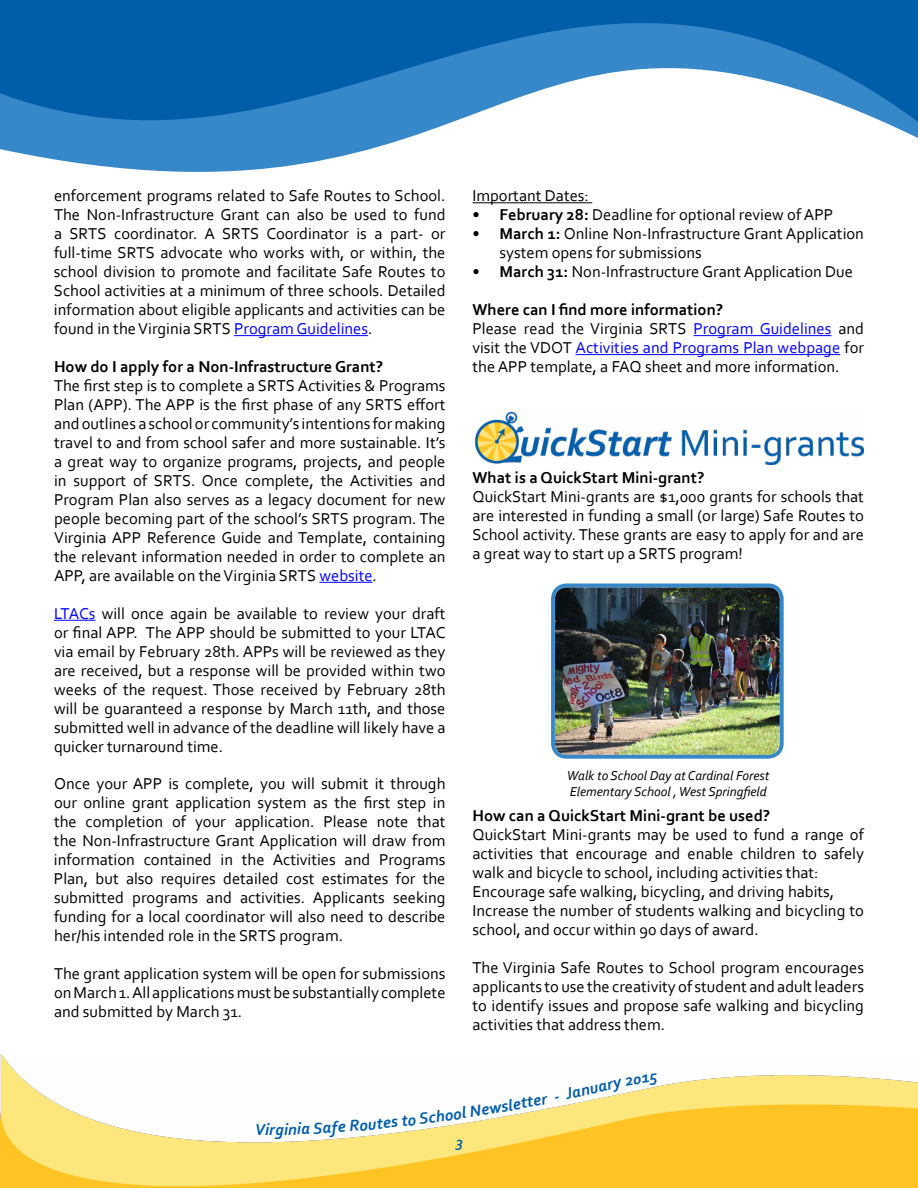
<style>
.page{position:relative;width:918px;height:1188px;background:#fff}
.page>*{position:absolute;margin:0;border:0;box-sizing:border-box;transform-origin:0 0}
.t1{font:16.5px/18.9px "Corbel";color:#000;text-align:justify}
.t2{font:700 16.5px "Corbel";color:#000}
.t3{font:italic 700 16.5px "Corbel";color:#005daa}
.t4{font:italic 700 15px "Corbel";color:#005daa}
.t5{font:italic 13.5px/15.6px "Corbel";color:#000}
.s1{color:#00f}
.s2{font-weight:700}
</style>
<div class="page">
<img style="left:0;top:1054px;width:918px;height:134px">
<svg style="left:0;top:0;width:918px;height:172px"></svg>
<hr style="left:234px;top:335px;width:134px;height:1px;background:#00f">
<hr style="left:319px;top:582px;width:54px;height:1px;background:#00f">
<hr style="left:54px;top:620px;width:42px;height:1px;background:#00f">
<hr style="left:472px;top:202px;width:120px;height:1px;background:#000">
<hr style="left:694px;top:335px;width:137px;height:1px;background:#00f">
<hr style="left:576px;top:354px;width:264px;height:1px;background:#00f">
<img style="left:474px;top:412px;width:390px;height:52px">
<img style="left:556px;top:588px;width:223px;height:166px">
<div style="left:551px;top:583px;width:233px;height:176px;border:4px solid #3688c8;border-radius:14px"></div>
<svg style="left:270px;top:1112px;width:159px;height:27px"></svg>
<svg style="left:461px;top:1105px;width:29px;height:13px"></svg>
<svg style="left:555px;top:1073px;width:103px;height:27px"></svg>
<p class="t1" style="left:54px;top:186px;width:393px">enforcement programs related to Safe Routes to School.<br>The Non-Infrastructure Grant can also be used to fund a SRTS coordinator. A SRTS Coordinator is a part- or full-time SRTS advocate who works with, or within, the school division to promote and facilitate Safe Routes to School activities at a minimum of three schools. Detailed information about eligible applicants and activities can be found in theVirginia SRTS <span class="s1">Program Guidelines</span>.</p>
<p class="t2" style="left:54px;top:356px;width:331px">How do I apply for a Non-Infrastructure Grant?</p>
<p class="t1" style="left:54px;top:376px;width:393px">The first step is to complete a SRTS Activities &amp; Programs Plan (APP). The APP is the first phase of any SRTS effort andoutlines a school or community’s intentions formaking travel to and from school safer and more sustainable. It’s a great way to organize programs, projects, and people in support of SRTS. Once complete, the Activities and Program Plan also serves as a legacy document for new people becoming part of the school’s SRTS program. The Virginia APP Reference Guide and Template, containing the relevant information needed in order to complete an APP, are available on theVirginia SRTS <span class="s1">website</span>.</p>
<p class="t1" style="left:54px;top:603px;width:393px"><span class="s1">LTACs</span> will once again be available to review your draft or final APP. The APP should be submitted to your LTAC via email by February 28th. APPs will be reviewed as they are received, but a response will be provided within two weeks of the request. Those received by February 28th will be guaranteed a response by March 11th, and those submitted well in advance of the deadline will likely have a quicker turnaround time.</p>
<p class="t1" style="left:54px;top:774px;width:393px">Once your APP is complete, you will submit it through our online grant application system as the first step in the completion of your application. Please note that the Non-Infrastructure Grant Application will draw from information contained in the Activities and Programs Plan, but also requires detailed cost estimates for the submitted programs and activities. Applicants seeking funding for a local coordinator will also need to describe her/his intended role in the SRTS program.</p>
<p class="t1" style="left:54px;top:964px;width:393px">The grant application system will be open for submissions onMarch1.All applicationsmustbe substantially complete and submitted by March 31.</p>
<p class="t1" style="left:472px;top:186px;width:118px">Important Dates:</p>
<p class="t1" style="left:472px;top:205px;width:362px"><span class="s2">• February 28:</span> Deadline for optional review ofAPP</p>
<p class="t1" style="left:500px;top:224px;width:366px;text-indent:-27px"><span class="s2">• March 1:</span> Online Non-Infrastructure Grant Application system opens for submissions</p>
<p class="t1" style="left:473px;top:262px;width:382px"><span class="s2">• March 31:</span> Non-Infrastructure Grant Application Due</p>
<p class="t1" style="left:473px;top:300px;width:393px;text-align:left"><span class="s2">Where can I find more information?<br></span>Please read the Virginia SRTS <span class="s1">Program Guidelines</span> and visit the VDOT <span class="s1">Activities and Programs Plan webpage</span> for the APP template, a FAQ sheet and more information.</p>
<p class="t2" style="left:472px;top:468px;width:233px">What is a QuickStart Mini-grant?</p>
<p class="t1" style="left:472px;top:487px;width:393px">QuickStart Mini-grants are $1,000 grants for schools that are interested in funding a small (or large) Safe Routes to School activity. These grants are easy to apply for and are a great way to start up a SRTS program!</p>
<p class="t5" style="left:567px;top:768px;width:204px">Walk to School Day at Cardinal Forest<br>Elementary School , West Springfield</p>
<p class="t2" style="left:472px;top:805px;width:299px">How can a QuickStart Mini-grant be used?</p>
<p class="t1" style="left:472px;top:825px;width:393px;text-align:left">QuickStart Mini-grants may be used to fund a range of activities that encourage and enable children to safely walk and bicycle to school, including activities that:<br>Encourage safe walking, bicycling, and driving habits, Increase the number of students walking and bicycling to school, and occur within 90 days of award.</p>
<p class="t1" style="left:472px;top:958px;width:393px">The Virginia Safe Routes to School program encourages applicants to use the creativity of student and adultleaders to identify issues and propose safe walking and bicycling activities that address them.</p>
<p class="t3" style="left:255px;top:1119px;width:16px">Vi</p>
<p class="t3" style="left:427px;top:1108px;width:35px;rotate:-8deg">choo</p>
<p class="t4" style="left:456px;top:1133px;width:8px">3</p>
<p class="t3" style="left:487px;top:1099px;width:33px;rotate:-10deg">wsle</p>
<p class="t3" style="left:519px;top:1093px;width:32px;rotate:-11deg">tter</p>
</div>
